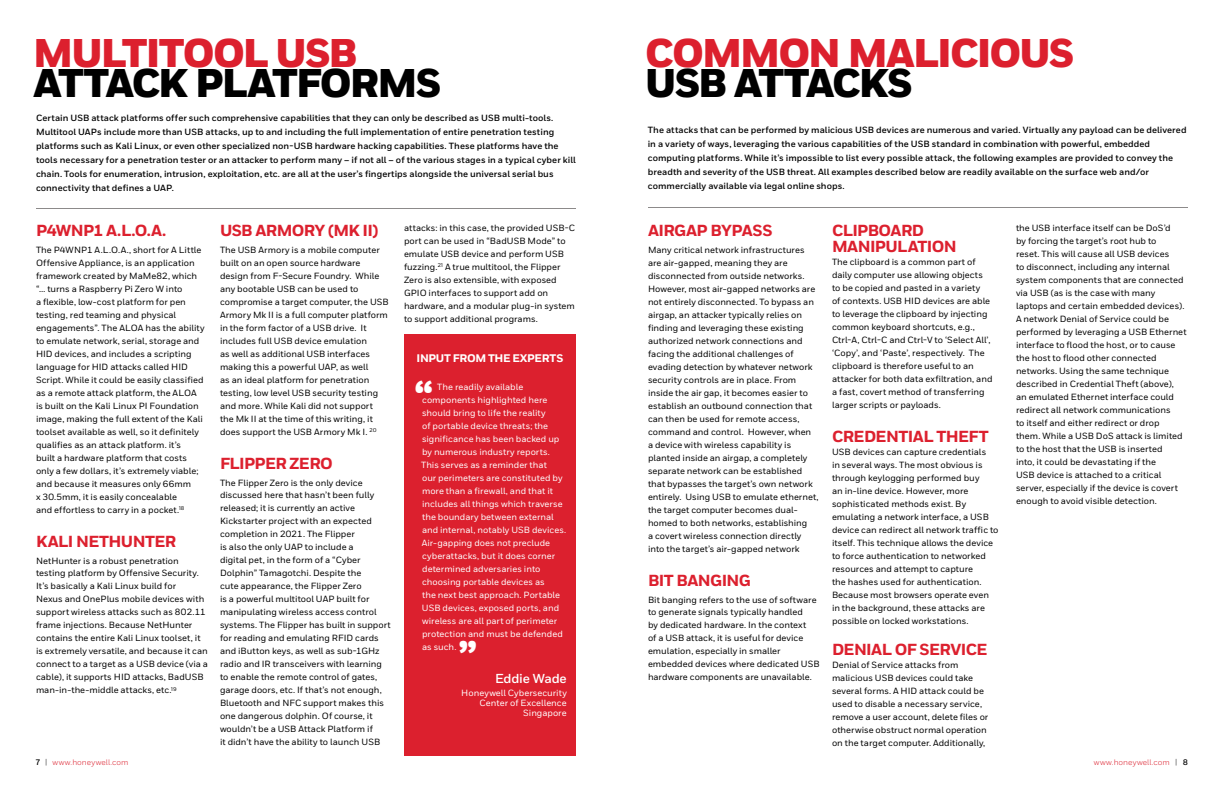
<style>
.page{position:relative;width:1224px;height:792px;background:#fff}
.page>*{position:absolute;margin:0;border:0;box-sizing:border-box;transform-origin:0 0}
.t1{font:900 40px "Honeywell Sans";letter-spacing:-.05em;color:#dc202e}
.t2{font:900 40px "Honeywell Sans";letter-spacing:-.05em;color:#000}
.t3{font:900 39px "Honeywell Sans";color:#fff}
.t4{font:800 16px/16px "Honeywell Sans";letter-spacing:-.035em;color:#dc202e}
.t5{font:700 13px "Honeywell Sans";letter-spacing:-.015em;color:#fff}
.t6{font:800 11px "Honeywell Sans";letter-spacing:-.025em;color:#fff}
.t7{font:500 9px/13px "Honeywell Sans";color:#000}
.t8{font:700 9px/14px "Honeywell Sans";letter-spacing:.005em;color:#000}
.t9{font:500 9px/13px "Honeywell Sans";color:#fff}
.t10{font:8px "Honeywell Sans";letter-spacing:.01em;color:#dc202e}
.s1{font-weight:700;color:#000}
.s2{color:#000}
.s3{color:#fff}
</style>
<div class="page">
<div style="left:404px;top:334px;width:172px;height:422px;background:#dc202e"></div>
<hr style="left:36px;top:208px;width:540px;height:1px;background:#8c8a8a">
<hr style="left:648px;top:207px;width:540px;height:1px;background:#8c8a8a">
<h1 class="t1" style="left:33px;top:28px;width:326px">MULTITOOL USB</h1>
<h1 class="t2" style="left:33px;top:58px;width:410px">ATTACK PLATFORMS</h1>
<p class="t8" style="left:36px;top:111px;width:541px">Certain USB attack platforms offer such comprehensive capabilities that they can only be described as USB multi-tools.<br>Multitool UAPs include more than USB attacks, up to and including the full implementation of entire penetration testing platforms such as Kali Linux, or even other specialized non-USB hardware hacking capabilities. These platforms have the tools necessary for a penetration tester or an attacker to perform many – if not all – of the various stages in a typical cyber kill chain. Tools for enumeration, intrusion, exploitation, etc. are all at the user’s fingertips alongside the universal serial bus connectivity that defines a UAP.</p>
<h3 class="t4" style="left:36px;top:223px;width:132px">P4WNP1 A.L.O.A.</h3>
<p class="t7" style="left:36px;top:243px;width:170px">The P4WNP1 A.L.O.A., short for A Little Offensive Appliance, is an application framework created by MaMe82, which “… turns a Raspberry Pi Zero W into<br>a flexible, low-cost platform for pen testing, red teaming and physical engagements”. The ALOA has the ability to emulate network, serial, storage and HID devices, and includes a scripting language for HID attacks called HID Script. While it could be easily classified as a remote attack platform, the ALOA is built on the Kali Linux PI Foundation image, making the full extent of the Kali toolset available as well, so it definitely qualifies as an attack platform. it’s<br>built a hardware platform that costs only a few dollars, it’s extremely viable; and because it measures only 66mm<br>x 30.5mm, it is easily concealable<br>and effortless to carry in a pocket.<sup>18</sup></p>
<h3 class="t4" style="left:36px;top:534px;width:142px">KALI NETHUNTER</h3>
<p class="t7" style="left:36px;top:554px;width:173px">NetHunter is a robust penetration testing platform by Offensive Security.<br>It’s basically a Kali Linux build for<br>Nexus and OnePlus mobile devices with support wireless attacks such as 802.11 frame injections. Because NetHunter contains the entire Kali Linux toolset, it is extremely versatile, and because it can connect to a target as a USB device (via a cable), it supports HID attacks, BadUSB man-in-the-middle attacks, etc.<sup>19</sup></p>
<h3 class="t4" style="left:220px;top:223px;width:160px">USB ARMORY (MK II)</h3>
<p class="t7" style="left:220px;top:243px;width:170px">The USB Armory is a mobile computer built on an open source hardware design from F-Secure Foundry. While any bootable USB can be used to compromise a target computer, the USB Armory Mk II is a full computer platform in the form factor of a USB drive. It includes full USB device emulation<br>as well as additional USB interfaces making this a powerful UAP, as well<br>as an ideal platform for penetration testing, low level USB security testing and more. While Kali did not support the Mk II at the time of this writing, it does support the USB Armory Mk I. <sup>20</sup></p>
<h3 class="t4" style="left:220px;top:456px;width:114px">FLIPPER ZERO</h3>
<p class="t7" style="left:220px;top:476px;width:172px">The Flipper Zero is the only device discussed here that hasn’t been fully released; it is currently an active Kickstarter project with an expected completion in 2021. The Flipper<br>is also the only UAP to include a<br>digital pet, in the form of a “Cyber Dolphin” Tamagotchi. Despite the<br>cute appearance, the Flipper Zero<br>is a powerful multitool UAP built for manipulating wireless access control systems. The Flipper has built in support for reading and emulating RFID cards and iButton keys, as well as sub-1GHz radio and IR transceivers with learning to enable the remote control of gates, garage doors, etc. If that’s not enough, Bluetooth and NFC support makes this one dangerous dolphin. Of course, it wouldn’t be a USB Attack Platform if<br>it didn’t have the ability to launch USB</p>
<p class="t7" style="left:404px;top:221px;width:173px">attacks: in this case, the provided USB-C port can be used in “BadUSB Mode” to emulate USB device and perform USB fuzzing.<sup>21</sup> A true multitool, the Flipper Zero is also extensible, with exposed GPIO interfaces to support add on hardware, and a modular plug-in system to support additional programs.</p>
<p class="t6" style="left:417px;top:351px;width:148px">INPUT FROM THE EXPERTS</p>
<h2 class="t3" style="left:414px;top:373px;width:20px">“</h2>
<p class="t9" style="left:421px;top:381px;width:147px;text-indent:16px">The readily available components highlighted here should bring to life the reality<br>of portable device threats; the significance has been backed up by numerous industry reports.<br>This serves as a reminder that<br>our perimeters are constituted by more than a firewall, and that it includes all things which traverse the boundary between external and internal, notably USB devices.<br>Air-gapping does not preclude cyberattacks, but it does corner determined adversaries into choosing portable devices as<br>the next best approach. Portable<br>USB devices, exposed ports, and wireless are all part of perimeter protection and must be defended as such.</p>
<h2 class="t3" style="left:458px;top:633px;width:20px">”</h2>
<h3 class="t5" style="left:495px;top:671px;width:73px">Eddie Wade</h3>
<p class="t9" style="left:461px;top:688px;width:107px;line-height:10px;text-align:right">Honeywell Cybersecurity<br>Center of Excellence<br>Singapore</p>
<h1 class="t1" style="left:645px;top:28px;width:431px">COMMON MALICIOUS</h1>
<h1 class="t2" style="left:645px;top:58px;width:269px">USB ATTACKS</h1>
<p class="t8" style="left:648px;top:123px;width:540px">The attacks that can be performed by malicious USB devices are numerous and varied. Virtually any payload can be delivered in a variety of ways, leveraging the various capabilities of the USB standard in combination with powerful, embedded computing platforms. While it’s impossible to list every possible attack, the following examples are provided to convey the breadth and severity of the USB threat. All examples described below are readily available on the surface web and/or commercially available via legal online shops.</p>
<h3 class="t4" style="left:648px;top:223px;width:126px">AIRGAP BYPASS</h3>
<p class="t7" style="left:648px;top:243px;width:172px">Many critical network infrastructures are air-gapped, meaning they are disconnected from outside networks.<br>However, most air-gapped networks are not entirely disconnected. To bypass an airgap, an attacker typically relies on finding and leveraging these existing authorized network connections and facing the additional challenges of evading detection by whatever network security controls are in place. From inside the air gap, it becomes easier to establish an outbound connection that can then be used for remote access, command and control. However, when a device with wireless capability is planted inside an airgap, a completely separate network can be established that bypasses the target’s own network entirely. Using USB to emulate ethernet, the target computer becomes dual&shy;homed to both networks, establishing<br>a covert wireless connection directly into the target’s air-gapped network</p>
<h3 class="t4" style="left:648px;top:573px;width:104px">BIT BANGING</h3>
<p class="t7" style="left:648px;top:593px;width:173px">Bit banging refers to the use of software to generate signals typically handled<br>by dedicated hardware. In the context<br>of a USB attack, it is useful for device emulation, especially in smaller embedded devices where dedicated USB hardware components are unavailable.</p>
<h3 class="t4" style="left:832px;top:223px;width:126px">CLIPBOARD<br>MANIPULATION</h3>
<p class="t7" style="left:832px;top:256px;width:162px">The clipboard is a common part of daily computer use allowing objects to be copied and pasted in a variety<br>of contexts. USB HID devices are able to leverage the clipboard by injecting common keyboard shortcuts, e.g., Ctrl-A, Ctrl-C and Ctrl-V to ‘Select All’, ‘Copy’, and ‘Paste’, respectively. The clipboard is therefore useful to an attacker for both data exfiltration, and a fast, covert method of transferring larger scripts or payloads.</p>
<h3 class="t4" style="left:832px;top:429px;width:158px">CREDENTIAL THEFT</h3>
<p class="t7" style="left:832px;top:446px;width:168px">USB devices can capture credentials<br>in several ways. The most obvious is through keylogging performed buy<br>an in-line device. However, more sophisticated methods exist. By emulating a network interface, a USB device can redirect all network traffic to itself. This technique allows the device to force authentication to networked resources and attempt to capture<br>the hashes used for authentication.<br>Because most browsers operate even in the background, these attacks are possible on locked workstations.</p>
<h3 class="t4" style="left:832px;top:642px;width:157px">DENIAL OF SERVICE</h3>
<p class="t7" style="left:832px;top:658px;width:158px">Denial of Service attacks from malicious USB devices could take several forms. A HID attack could be used to disable a necessary service, remove a user account, delete files or otherwise obstruct normal operation on the target computer. Additionally,</p>
<p class="t7" style="left:1016px;top:221px;width:172px">the USB interface itself can be DoS’d<br>by forcing the target’s root hub to<br>reset. This will cause all USB devices<br>to disconnect, including any internal system components that are connected via USB (as is the case with many laptops and certain embedded devices).<br>A network Denial of Service could be performed by leveraging a USB Ethernet interface to flood the host, or to cause the host to flood other connected networks. Using the same technique described in Credential Theft (above), an emulated Ethernet interface could redirect all network communications<br>to itself and either redirect or drop<br>them. While a USB DoS attack is limited to the host that the USB is inserted<br>into, it could be devastating if the<br>USB device is attached to a critical server, especially if the device is covert enough to avoid visible detection.</p>
<p class="t10" style="left:36px;top:757px;width:94px"><span class="s1">7</span> <span class="s2">|</span> www.honeywell.com</p>
<p class="t10" style="left:1086px;top:757px;width:103px"><span class="s3">|</span> www.honeywell.com <span class="s2">|</span> <span class="s1">8</span></p>
</div>
